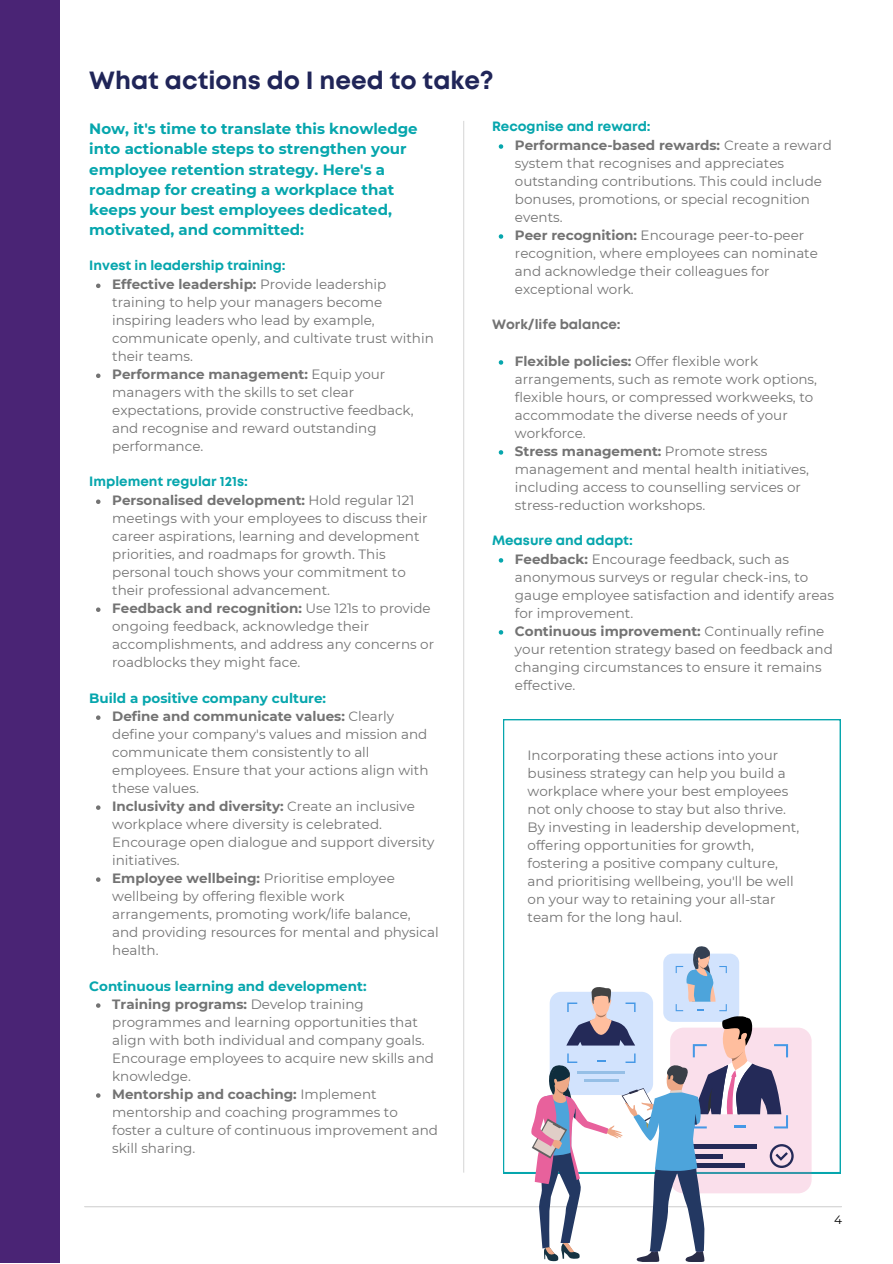
<style>
.page{position:relative;width:893px;height:1264px;background:#fff}
.page>*{position:absolute;margin:0;border:0;box-sizing:border-box;transform-origin:0 0}
.t1{font:700 24.9px "Mont";color:#202558}
.t2{font:700 15px/20.2px "Montserrat";color:#06a6ad}
.t3{font:13.5px/18px "Montserrat";color:#737373}
.t4{font:700 13.5px "Mont";color:#06a6ad}
.t5{font:700 13.5px "Montserrat";color:#06a6ad}
.t6{font:700 13.5px "Mont";color:#737373}
.t7{font:12px "Montserrat";color:#000}
.s1{font-weight:700}
</style>
<div class="page">
<div style="left:0;top:0;width:59px;height:1262px;background:#4a2475"></div>
<hr style="left:85px;top:1205px;width:756px;height:2px;background:#d9d9d9">
<svg style="left:503px;top:719px;width:337px;height:454px"></svg>
<hr style="left:463px;top:121px;width:1px;height:1051px;background:#d9d9d9">
<div style="left:670px;top:1027px;width:141px;height:166px;background:#fadfeb;border-radius:14px"></div>
<svg style="left:531px;top:946px;width:262px;height:315px"></svg>
<svg style="left:96px;top:283px;width:4px;height:5px"></svg>
<svg style="left:96px;top:373px;width:4px;height:5px"></svg>
<svg style="left:96px;top:499px;width:4px;height:5px"></svg>
<svg style="left:96px;top:607px;width:4px;height:5px"></svg>
<svg style="left:96px;top:715px;width:4px;height:5px"></svg>
<svg style="left:96px;top:805px;width:4px;height:4px"></svg>
<svg style="left:96px;top:877px;width:4px;height:4px"></svg>
<svg style="left:96px;top:1003px;width:4px;height:4px"></svg>
<svg style="left:96px;top:1093px;width:4px;height:4px"></svg>
<svg style="left:498px;top:144px;width:5px;height:5px"></svg>
<svg style="left:498px;top:234px;width:5px;height:5px"></svg>
<svg style="left:498px;top:360px;width:5px;height:5px"></svg>
<svg style="left:498px;top:450px;width:5px;height:4px"></svg>
<svg style="left:498px;top:558px;width:5px;height:4px"></svg>
<svg style="left:498px;top:630px;width:5px;height:4px"></svg>
<p class="t1" style="left:89px;top:71px;width:406px">What actions do I need to take?</p>
<p class="t2" style="left:89px;top:118px;width:330px">Now, it's time to translate this knowledge into actionable steps to strengthen your employee retention strategy. Here's a roadmap for creating a workplace that keeps your best employees dedicated, motivated, and committed:</p>
<p class="t4" style="left:89px;top:260px;width:198px">Invest in leadership training:</p>
<p class="t3" style="left:112px;top:275px;width:323px"><span class="s1">Effective leadership:</span> Provide leadership training to help your managers become inspiring leaders who lead by example, communicate openly, and cultivate trust within their teams.</p>
<p class="t3" style="left:112px;top:365px;width:303px"><span class="s1">Performance management:</span> Equip your managers with the skills to set clear expectations, provide constructive feedback, and recognise and reward outstanding performance.</p>
<p class="t4" style="left:89px;top:476px;width:160px">Implement regular 121s:</p>
<p class="t3" style="left:112px;top:491px;width:317px"><span class="s1">Personalised development:</span> Hold regular 121 meetings with your employees to discuss their career aspirations, learning and development priorities, and roadmaps for growth. This personal touch shows your commitment to their professional advancement.</p>
<p class="t3" style="left:112px;top:599px;width:323px"><span class="s1">Feedback and recognition:</span> Use 121s to provide ongoing feedback, acknowledge their accomplishments, and address any concerns or roadblocks they might face.</p>
<p class="t5" style="left:89px;top:690px;width:238px">Build a positive company culture:</p>
<p class="t3" style="left:112px;top:707px;width:318px"><span class="s1">Define and communicate values:</span> Clearly define your company's values and mission and communicate them consistently to all employees. Ensure that your actions align with these values.</p>
<p class="t3" style="left:112px;top:797px;width:324px"><span class="s1">Inclusivity and diversity:</span> Create an inclusive workplace where diversity is celebrated.<br>Encourage open dialogue and support diversity initiatives.</p>
<p class="t3" style="left:112px;top:869px;width:328px"><span class="s1">Employee wellbeing:</span> Prioritise employee wellbeing by offering flexible work arrangements, promoting work/life balance, and providing resources for mental and physical health.</p>
<p class="t5" style="left:89px;top:977px;width:279px">Continuous learning and development:</p>
<p class="t3" style="left:112px;top:995px;width:323px"><span class="s1">Training programs:</span> Develop training programmes and learning opportunities that align with both individual and company goals.<br>Encourage employees to acquire new skills and knowledge.</p>
<p class="t3" style="left:112px;top:1085px;width:327px"><span class="s1">Mentorship and coaching:</span> Implement mentorship and coaching programmes to foster a culture of continuous improvement and skill sharing.</p>
<p class="t4" style="left:492px;top:121px;width:160px">Recognise and reward:</p>
<p class="t3" style="left:515px;top:136px;width:318px"><span class="s1">Performance-based rewards:</span> Create a reward system that recognises and appreciates outstanding contributions. This could include bonuses, promotions, or special recognition events.</p>
<p class="t3" style="left:515px;top:226px;width:304px"><span class="s1">Peer recognition:</span> Encourage peer-to-peer recognition, where employees can nominate and acknowledge their colleagues for exceptional work.</p>
<p class="t6" style="left:492px;top:319px;width:130px">Work/life balance:</p>
<p class="t3" style="left:515px;top:352px;width:303px"><span class="s1">Flexible policies:</span> Offer flexible work arrangements, such as remote work options, flexible hours, or compressed workweeks, to accommodate the diverse needs of your workforce.</p>
<p class="t3" style="left:515px;top:442px;width:295px"><span class="s1">Stress management:</span> Promote stress management and mental health initiatives, including access to counselling services or stress-reduction workshops.</p>
<p class="t4" style="left:492px;top:535px;width:142px">Measure and adapt:</p>
<p class="t3" style="left:515px;top:550px;width:321px"><span class="s1">Feedback:</span> Encourage feedback, such as anonymous surveys or regular check-ins, to gauge employee satisfaction and identify areas for improvement.</p>
<p class="t3" style="left:515px;top:622px;width:319px"><span class="s1">Continuous improvement:</span> Continually refine your retention strategy based on feedback and changing circumstances to ensure it remains effective.</p>
<p class="t3" style="left:527px;top:746px;width:273px">Incorporating these actions into your business strategy can help you build a workplace where your best employees not only choose to stay but also thrive.<br>By investing in leadership development, offering opportunities for growth, fostering a positive company culture, and prioritising wellbeing, you'll be well on your way to retaining your all-star team for the long haul.</p>
<p class="t7" style="left:834px;top:1212px;width:9px">4</p>
</div>
